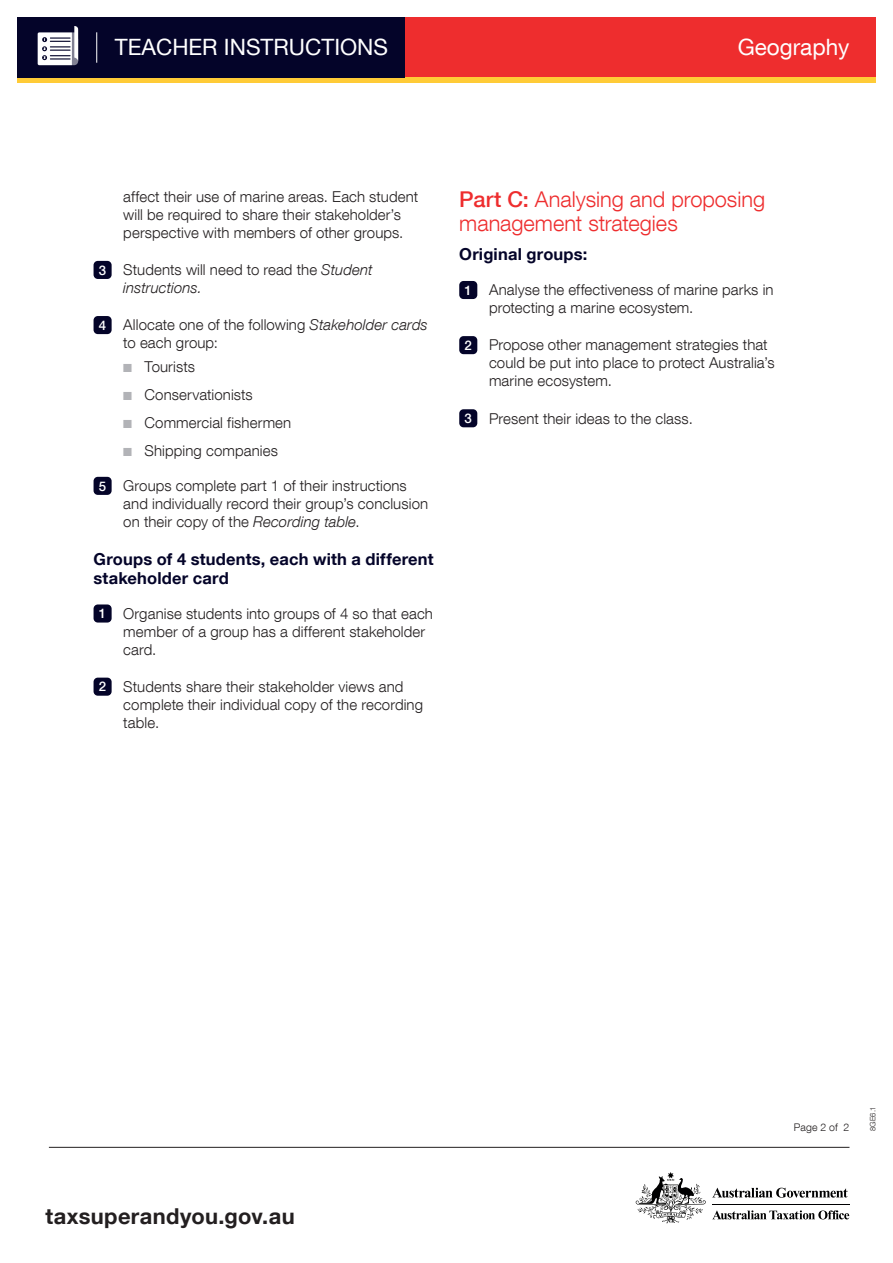
<style>
.page{position:relative;width:893px;height:1263px;background:#fff}
.page>*{position:absolute;margin:0;border:0;box-sizing:border-box;transform-origin:0 0}
.t1{font:22.5px "Helvetica Neue LT Com";color:#fff}
.t2{font:700 21.9px "Helvetica Neue LT Com";letter-spacing:.015em;color:#231f20}
.t3{font:300 21.75px/24px "Helvetica Neue LT Com";color:#ee2d2e}
.t4{font:700 16.5px/18.8px "Helvetica Neue LT Com";letter-spacing:.01em;color:#040429}
.t5{font:300 15px/18px "Helvetica Neue LT Com";letter-spacing:.005em;color:#231f20}
.t6{font:300 10.5px "Helvetica Neue LT Com";letter-spacing:.01em;color:#231f20}
.t7{font:300 7.5px "Helvetica Neue LT Com";color:#231f20}
.s1{font-weight:500;font-size:13.2px;color:#fff}
.s2{font-style:italic}
.s3{color:#b2b3b7}
.s4{font-weight:500}
</style>
<div class="page">
<hr style="left:712px;top:1204px;width:137px;height:1px;background:#000001">
<svg style="left:712px;top:1210px;width:137px;height:9px"></svg>
<svg style="left:712px;top:1188px;width:136px;height:10px"></svg>
<svg style="left:636px;top:1172px;width:70px;height:51px"></svg>
<hr style="left:49px;top:1147px;width:800px;height:1px;background:#231f20">
<div style="left:459px;top:281px;width:18px;height:18px;background:#040429;border-radius:4px"></div>
<div style="left:459px;top:336px;width:18px;height:18px;background:#040429;border-radius:4px"></div>
<div style="left:459px;top:409px;width:18px;height:18px;background:#040429;border-radius:4px"></div>
<div style="left:17px;top:17px;width:859px;height:61px;background:#ee2d2e"></div>
<div style="left:17px;top:78px;width:859px;height:5px;background:#ffcb37"></div>
<div style="left:17px;top:17px;width:388px;height:61px;background:#040429"></div>
<hr style="left:96px;top:32px;width:1px;height:31px;background:#fff">
<svg style="left:38px;top:26px;width:40px;height:39px;background:#b2b2bd"></svg>
<div style="left:94px;top:261px;width:18px;height:18px;background:#040429;border-radius:4px"></div>
<div style="left:94px;top:316px;width:18px;height:18px;background:#040429;border-radius:4px"></div>
<div style="left:94px;top:477px;width:18px;height:18px;background:#040429;border-radius:4px"></div>
<div style="left:94px;top:604px;width:18px;height:18px;background:#040429;border-radius:4px"></div>
<div style="left:94px;top:678px;width:18px;height:18px;background:#040429;border-radius:4px"></div>
<h1 class="t1" style="left:115px;top:34px;width:275px">TEACHER INSTRUCTIONS</h1>
<h1 class="t1" style="left:738px;top:34px;width:113px">Geography</h1>
<p class="t5" style="left:123px;top:187px;width:297px">affect their use of marine areas. Each student will be required to share their stakeholder’s perspective with members of other groups.</p>
<p class="t5" style="left:123px;top:261px;width:251px;text-indent:-24px"><span class="s1">3</span> Students will need to read the <span class="s2">Student instructions.</span></p>
<p class="t5" style="left:123px;top:316px;width:306px;text-indent:-24px"><span class="s1">4</span> Allocate one of the following <span class="s2">Stakeholder cards </span>to each group:</p>
<p class="t5" style="left:123px;top:357px;width:73px"><span class="s3">■</span> Tourists</p>
<p class="t5" style="left:123px;top:385px;width:131px"><span class="s3">■</span> Conservationists</p>
<p class="t5" style="left:123px;top:413px;width:169px"><span class="s3">■</span> Commercial fishermen</p>
<p class="t5" style="left:123px;top:441px;width:156px"><span class="s3">■</span> Shipping companies</p>
<p class="t5" style="left:123px;top:476px;width:306px;text-indent:-24px"><span class="s1">5</span> Groups complete part 1 of their instructions and individually record their group’s conclusion on their copy of the <span class="s2">Recording table</span>.</p>
<p class="t4" style="left:94px;top:549px;width:342px">Groups of 4 students, each with a different stakeholder card</p>
<p class="t5" style="left:123px;top:604px;width:311px;text-indent:-24px"><span class="s1">1</span> Organise students into groups of 4 so that each member of a group has a different stakeholder card.</p>
<p class="t5" style="left:123px;top:677px;width:301px;text-indent:-24px"><span class="s1">2</span> Students share their stakeholder views and complete their individual copy of the recording table.</p>
<h3 class="t3" style="left:459px;top:187px;width:307px"><span class="s4">Part C:</span> Analysing and proposing management strategies</h3>
<p class="t4" style="left:459px;top:245px;width:130px">Original groups:</p>
<p class="t5" style="left:489px;top:281px;width:286px;text-indent:-24px"><span class="s1">1</span> Analyse the effectiveness of marine parks in protecting a marine ecosystem.</p>
<p class="t5" style="left:489px;top:336px;width:287px;text-indent:-24px"><span class="s1">2</span> Propose other management strategies that could be put into place to protect Australia’s marine ecosystem.</p>
<p class="t5" style="left:465px;top:409px;width:230px"><span class="s1">3</span> Present their ideas to the class.</p>
<h2 class="t2" style="left:46px;top:1202px;width:251px">taxsuperandyou.gov.au</h2>
<p class="t6" style="left:794px;top:1121px;width:57px">Page 2 of 2</p>
<p class="t7" style="left:868px;top:1131px;width:26px;rotate:-90deg">8GE6.1</p>
</div>
